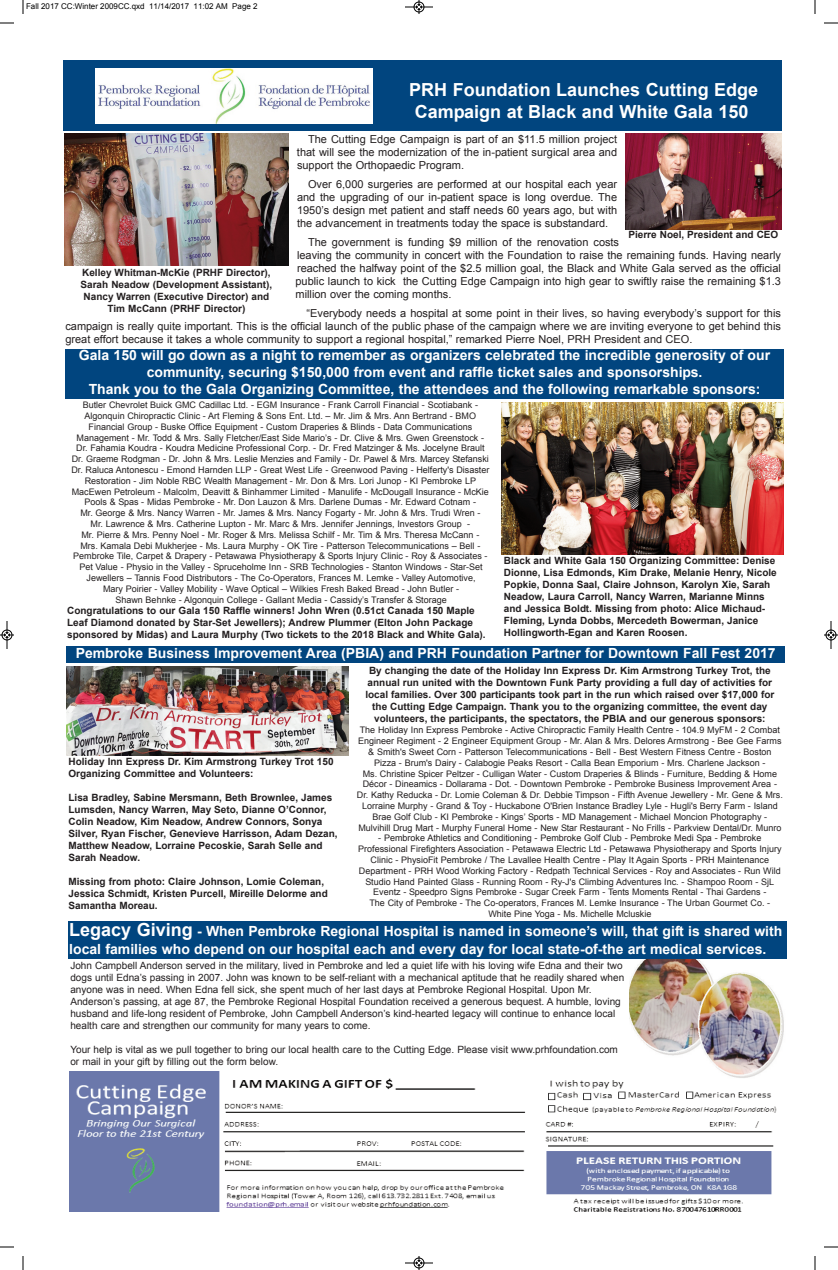
<style>
.page{position:relative;width:838px;height:1270px;background:#fff}
.page>*{position:absolute;margin:0;border:0;box-sizing:border-box;transform-origin:0 0}
.t1{font:700 18px/21.6px "Arial";color:#fff;text-align:center}
.t2{font:700 14px/16.8px "Arial";color:#fff;text-align:center}
.t3{font:11px/13px "Arial";color:#231f20;text-align:justify}
.t4{font:700 10px/12px "Arial";color:#231f20}
.t5{font:10px/12px "Arial";color:#231f20}
.t6{font:9px/10.8px "Arial";color:#231f20;text-align:center}
.t7{font:8px "Arial";color:#000}
.s1{font-size:18px}
</style>
<div class="page">
<img style="left:69px;top:1072px;width:708px;height:139px">
<img style="left:629px;top:959px;width:155px;height:120px">
<div style="left:64px;top:61px;width:718px;height:70px;background:#01457f"></div>
<img style="left:625px;top:134px;width:157px;height:95px">
<img style="left:64px;top:134px;width:225px;height:132px">
<div style="left:65px;top:349px;width:719px;height:50px;background:#01457f"></div>
<img style="left:502px;top:402px;width:282px;height:153px">
<div style="left:66px;top:647px;width:719px;height:16px;background:#01457f"></div>
<img style="left:66px;top:666px;width:282px;height:89px">
<img style="left:95px;top:69px;width:278px;height:55px">
<div style="left:68px;top:921px;width:719px;height:38px;background:#01457f"></div>
<svg style="left:23px;top:0;width:1px;height:14px"></svg>
<svg style="left:0;top:23px;width:14px;height:1px"></svg>
<svg style="left:815px;top:0;width:1px;height:14px"></svg>
<svg style="left:824px;top:23px;width:14px;height:1px"></svg>
<svg style="left:23px;top:1256px;width:1px;height:14px"></svg>
<svg style="left:0;top:1247px;width:14px;height:1px"></svg>
<svg style="left:815px;top:1256px;width:1px;height:14px"></svg>
<svg style="left:824px;top:1247px;width:14px;height:1px"></svg>
<svg style="left:405px;top:0;width:28px;height:14px"></svg>
<svg style="left:405px;top:1256px;width:28px;height:14px"></svg>
<svg style="left:0;top:621px;width:14px;height:28px"></svg>
<svg style="left:824px;top:621px;width:14px;height:28px"></svg>
<p class="t7" style="left:26px;top:2px;width:233px">Fall 2017 CC:Winter 2009CC.qxd 11/14/2017 11:02 AM Page 2</p>
<h1 class="t1" style="left:409px;top:79px;width:350px">PRH Foundation Launches Cutting Edge<br>Campaign at Black and White Gala 150</h1>
<p class="t3" style="left:297px;top:132px;width:322px;text-indent:11px">The Cutting Edge Campaign is part of an $11.5 million project that will see the modernization of the in-patient surgical area and support the Orthopaedic Program.</p>
<p class="t3" style="left:297px;top:177px;width:322px;text-indent:11px">Over 6,000 surgeries are performed at our hospital each year and the upgrading of our in-patient space is long overdue. The 1950’s design met patient and staff needs 60 years ago, but with the advancement in treatments today the space is substandard.</p>
<p class="t3" style="left:296px;top:235px;width:487px;text-align:left;text-indent:12px">The government is funding $9 million of the renovation costs<br>leaving the community in concert with the Foundation to raise the remaining funds. Having nearly reached the halfway point of the $2.5 million goal, the Black and White Gala served as the official public launch to kick the Cutting Edge Campaign into high gear to swiftly raise the remaining $1.3 million over the coming months.</p>
<p class="t3" style="left:65px;top:306px;width:717px;text-indent:241px">“Everybody needs a hospital at some point in their lives, so having everybody’s support for this campaign is really quite important. This is the official launch of the public phase of the campaign where we are inviting everyone to get behind this great effort because it takes a whole community to support a regional hospital,” remarked Pierre Noel, PRH President and CEO.</p>
<p class="t4" style="left:628px;top:229px;width:152px">Pierre Noel, President and CEO</p>
<p class="t4" style="left:81px;top:266px;width:193px;text-align:center">Kelley Whitman-McKie (PRHF Director), Sarah Neadow (Development Assistant), Nancy Warren (Executive Director) and Tim McCann (PRHF Director)</p>
<p class="t2" style="left:79px;top:347px;width:693px">Gala 150 will go down as a night to remember as organizers celebrated the incredible generosity of our community, securing $150,000 from event and raffle ticket sales and sponsorships.<br>Thank you to the Gala Organizing Committee, the attendees and the following remarkable sponsors:</p>
<p class="t6" style="left:71px;top:400px;width:420px">Butler Chevrolet Buick GMC Cadillac Ltd. - EGM Insurance - Frank Carroll Financial - Scotiabank - Algonquin Chiropractic Clinic - Art Fleming &amp; Sons Ent. Ltd. – Mr. Jim &amp; Mrs. Ann Bertrand - BMO Financial Group - Buske Office Equipment - Custom Draperies &amp; Blinds - Data Communications Management - Mr. Todd &amp; Mrs. Sally Fletcher/East Side Mario’s - Dr. Clive &amp; Mrs. Gwen Greenstock - Dr. Fahamia Koudra - Koudra Medicine Professional Corp. - Dr. Fred Matzinger &amp; Ms. Jocelyne Brault Dr. Graeme Rodgman - Dr. John &amp; Mrs. Leslie Menzies and Family - Dr. Pawel &amp; Mrs. Marcey Stefanski Dr. Raluca Antonescu - Emond Harnden LLP - Great West Life - Greenwood Paving - Helferty's Disaster Restoration - Jim Noble RBC Wealth Management - Mr. Don &amp; Mrs. Lori Junop - KI Pembroke LP MacEwen Petroleum - Malcolm, Deavitt &amp; Binhammer Limited - Manulife - McDougall Insurance - McKie Pools &amp; Spas - Midas Pembroke - Mr. Don Lauzon &amp; Mrs. Darlene Dumas - Mr. Edward Cotnam -<br>Mr. George &amp; Mrs. Nancy Warren - Mr. James &amp; Mrs. Nancy Fogarty - Mr. John &amp; Mrs. Trudi Wren -<br>Mr. Lawrence &amp; Mrs. Catherine Lupton - Mr. Marc &amp; Mrs. Jennifer Jennings, Investors Group -<br>Mr. Pierre &amp; Mrs. Penny Noel - Mr. Roger &amp; Mrs. Melissa Schilf - Mr. Tim &amp; Mrs. Theresa McCann -<br>Mrs. Kamala Debi Mukherjee - Ms. Laura Murphy - OK Tire - Patterson Telecommunications – Bell - Pembroke Tile, Carpet &amp; Drapery - Petawawa Physiotherapy &amp; Sports Injury Clinic - Roy &amp; Associates - Pet Value - Physio in the Valley - Spruceholme Inn - SRB Technologies - Stanton Windows - Star-Set Jewellers – Tannis Food Distributors - The Co-Operators, Frances M. Lemke - Valley Automotive,<br>Mary Poirier - Valley Mobility - Wave Optical – Wilkies Fresh Baked Bread - John Butler -<br>Shawn Behnke - Algonquin College - Gallant Media - Cassidy’s Transfer &amp; Storage</p>
<p class="t4" style="left:67px;top:605px;width:420px">Congratulations to our Gala 150 Raffle winners! John Wren (0.51ct Canada 150 Maple<br>Leaf Diamond donated by Star-Set Jewellers); Andrew Plummer (Elton John Package sponsored by Midas) and Laura Murphy (Two tickets to the 2018 Black and White Gala).</p>
<p class="t4" style="left:504px;top:555px;width:274px">Black and White Gala 150 Organizing Committee: Denise Dionne, Lisa Edmonds, Kim Drake, Melanie Henry, Nicole Popkie, Donna Saal, Claire Johnson, Karolyn Xie, Sarah Neadow, Laura Carroll, Nancy Warren, Marianne Minns and Jessica Boldt. Missing from photo: Alice Michaud-Fleming, Lynda Dobbs, Mercedeth Bowerman, Janice Hollingworth-Egan and Karen Roosen.</p>
<h2 class="t2" style="left:76px;top:644px;width:701px">Pembroke Business Improvement Area (PBIA) and PRH Foundation Partner for Downtown Fall Fest 2017</h2>
<p class="t4" style="left:365px;top:665px;width:411px;text-align:center">By changing the date of the Holiday Inn Express Dr. Kim Armstrong Turkey Trot, the annual run united with the Downtown Funk Party providing a full day of activities for local families. Over 300 participants took part in the run which raised over $17,000 for the Cutting Edge Campaign. Thank you to the organizing committee, the event day volunteers, the participants, the spectators, the PBIA and our generous sponsors:</p>
<p class="t6" style="left:357px;top:725px;width:427px">The Holiday Inn Express Pembroke - Active Chiropractic Family Health Centre - 104.9 MyFM - 2 Combat Engineer Regiment - 2 Engineer Equipment Group - Mr. Alan &amp; Mrs. Delores Armstrong - Bee Gee Farms &amp; Smith's Sweet Corn - Patterson Telecommunications - Bell - Best Western Fitness Centre - Boston Pizza - Brum's Dairy - Calabogie Peaks Resort - Calla Bean Emporium - Mrs. Charlene Jackson -<br>Ms. Christine Spicer Peltzer - Culligan Water - Custom Draperies &amp; Blinds - Furniture, Bedding &amp; Home Décor - Dineamics - Dollarama - Dot. - Downtown Pembroke - Pembroke Business Improvement Area - Dr. Kathy Reducka - Dr. Lomie Coleman &amp; Dr. Debbie Timpson - Fifth Avenue Jewellery - Mr. Gene &amp; Mrs.<br>Lorraine Murphy - Grand &amp; Toy - Huckabone O'Brien Instance Bradley Lyle - Hugli's Berry Farm - Island Brae Golf Club - KI Pembroke - Kings’ Sports - MD Management - Michael Moncion Photography - Mulvihill Drug Mart - Murphy Funeral Home - New Star Restaurant - No Frills - Parkview Dental/Dr. Munro</p>
<p class="t6" style="left:358px;top:833px;width:425px">- Pembroke Athletics and Conditioning - Pembroke Golf Club - Pembroke Medi Spa - Pembroke Professional Firefighters Association - Petawawa Electric Ltd - Petawawa Physiotherapy and Sports Injury Clinic - PhysioFit Pembroke / The Lavallee Health Centre - Play It Again Sports - PRH Maintenance Department - PRH Wood Working Factory - Redpath Technical Services - Roy and Associates - Run Wild Studio Hand Painted Glass - Running Room - Ry-J's Climbing Adventures Inc. - Shampoo Room - SjL Eventz - Speedpro Signs Pembroke - Sugar Creek Farm - Tents Moments Rental - Thai Gardens -<br>The City of Pembroke - The Co-operators, Frances M. Lemke Insurance - The Urban Gourmet Co. - White Pine Yoga - Ms. Michelle Mcluskie</p>
<p class="t4" style="left:69px;top:756px;width:267px">Holiday Inn Express Dr. Kim Armstrong Turkey Trot 150<br>Organizing Committee and Volunteers:</p>
<p class="t4" style="left:69px;top:792px;width:271px">Lisa Bradley, Sabine Mersmann, Beth Brownlee, James Lumsden, Nancy Warren, May Seto, Dianne O’Connor, Colin Neadow, Kim Neadow, Andrew Connors, Sonya Silver, Ryan Fischer, Genevieve Harrisson, Adam Dezan, Matthew Neadow, Lorraine Pecoskie, Sarah Selle and Sarah Neadow.</p>
<p class="t4" style="left:69px;top:876px;width:261px">Missing from photo: Claire Johnson, Lomie Coleman,<br>Jessica Schmidt, Kristen Purcell, Mireille Delorme and<br>Samantha Moreau.</p>
<h2 class="t2" style="left:69px;top:921px;width:715px;line-height:18.7px;text-align:left"><span class="s1">Legacy Giving</span> - When Pembroke Regional Hospital is named in someone’s will, that gift is shared with local families who depend on our hospital each and every day for local state-of-the art medical services.</h2>
<p class="t5" style="left:70px;top:960px;width:555px">John Campbell Anderson served in the military, lived in Pembroke and led a quiet life with his loving wife Edna and their two dogs until Edna’s passing in 2007. John was known to be self-reliant with a mechanical aptitude that he readily shared when anyone was in need. When Edna fell sick, she spent much of her last days at Pembroke Regional Hospital. Upon Mr.<br>Anderson’s passing, at age 87, the Pembroke Regional Hospital Foundation received a generous bequest. A humble, loving husband and life-long resident of Pembroke, John Campbell Anderson’s kind-hearted legacy will continue to enhance local health care and strengthen our community for many years to come.</p>
<p class="t5" style="left:70px;top:1044px;width:549px">Your help is vital as we pull together to bring our local health care to the Cutting Edge. Please visit www.prhfoundation.com or mail in your gift by filling out the form below.</p>
</div>
